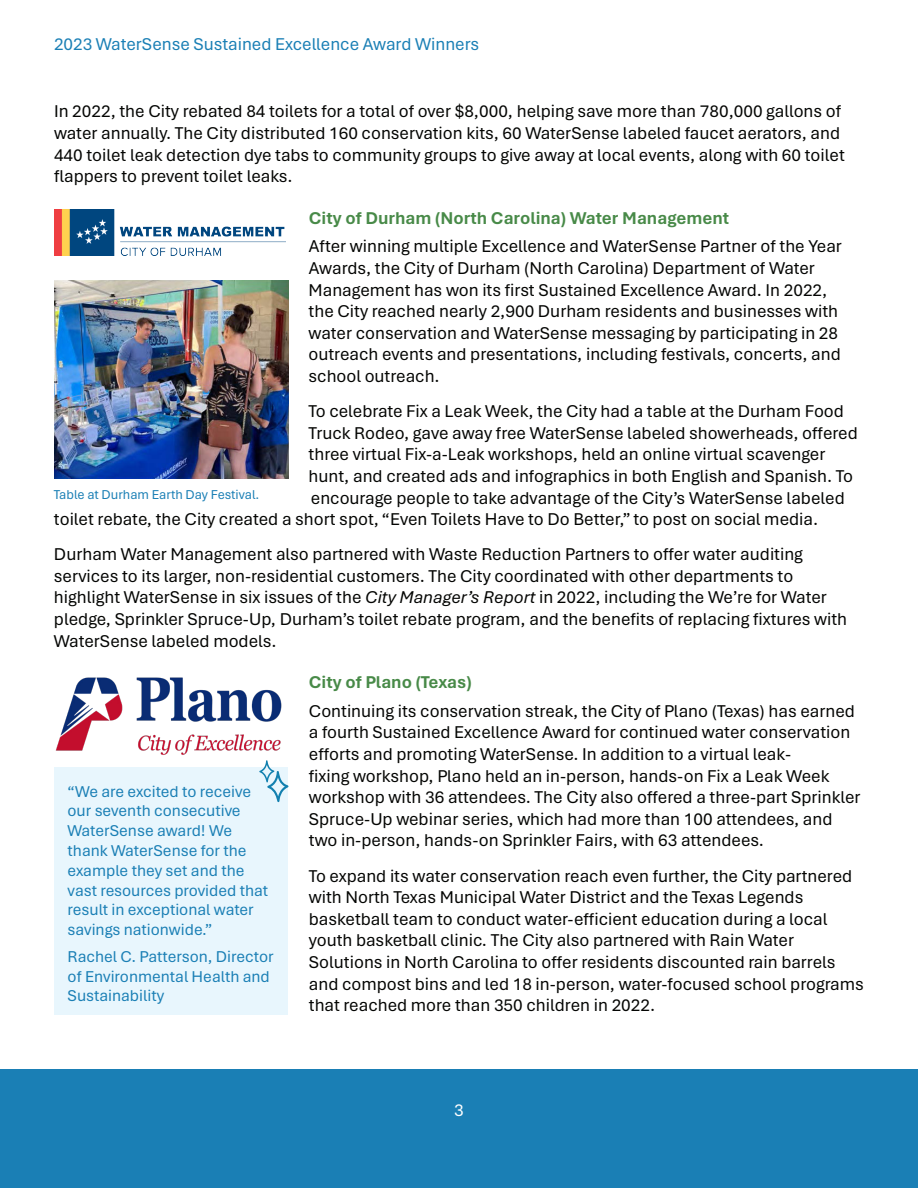
<style>
.page{position:relative;width:918px;height:1188px;background:#fff}
.page>*{position:absolute;margin:0;border:0;box-sizing:border-box;transform-origin:0 0}
.t1{font:18px/21.6px "Aptos";color:#040503}
.t2{font:700 18px "Aptos";color:#488a48}
.t3{font:18px "Aptos";color:#1a7fb5}
.t4{font:18px "Aptos";color:#fff}
.t5{font:16.5px/19.8px "Aptos";color:#1a7fb5}
.t6{font:13.5px "Aptos";color:#1a7fb5}
.s1{font-style:italic}
</style>
<div class="page">
<div style="left:0;top:1069px;width:918px;height:119px;background:#1a7fb5"></div>
<img style="left:54px;top:210px;width:231px;height:46px">
<img style="left:54px;top:280px;width:234px;height:199px">
<img style="left:55px;top:677px;width:227px;height:78px">
<div style="left:54px;top:768px;width:233px;height:247px;background:#e8f6fd"></div>
<svg style="left:259px;top:760px;width:29px;height:42px"></svg>
<p class="t3" style="left:54px;top:32px;width:427px">2023 WaterSense Sustained Excellence Award Winners</p>
<p class="t1" style="left:54px;top:100px;width:792px">In 2022, the City rebated 84 toilets for a total of over $8,000, helping save more than 780,000 gallons of water annually. The City distributed 160 conservation kits, 60 WaterSense labeled faucet aerators, and 440 toilet leak detection dye tabs to community groups to give away at local events, along with 60 toilet flappers to prevent toilet leaks.</p>
<h3 class="t2" style="left:309px;top:206px;width:422px">City of Durham (North Carolina) Water Management</h3>
<p class="t1" style="left:309px;top:235px;width:535px">After winning multiple Excellence and WaterSense Partner of the Year Awards, the City of Durham (North Carolina) Department of Water Management has won its first Sustained Excellence Award. In 2022, the City reached nearly 2,900 Durham residents and businesses with water conservation and WaterSense messaging by participating in 28 outreach events and presentations, including festivals, concerts, and school outreach.</p>
<p class="t1" style="left:309px;top:400px;width:537px">To celebrate Fix a Leak Week, the City had a table at the Durham Food</p>
<p class="t1" style="left:309px;top:421px;width:551px">Truck Rodeo, gave away free WaterSense labeled showerheads, offered</p>
<p class="t1" style="left:309px;top:443px;width:518px">three virtual Fix-a-Leak workshops, held an online virtual scavenger</p>
<p class="t1" style="left:309px;top:464px;width:546px">hunt, and created ads and infographics in both English and Spanish. To</p>
<p class="t1" style="left:311px;top:486px;width:535px">encourage people to take advantage of the City’s WaterSense labeled</p>
<p class="t1" style="left:54px;top:508px;width:766px">toilet rebate, the City created a short spot, “Even Toilets Have to Do Better,” to post on social media.</p>
<p class="t1" style="left:54px;top:543px;width:795px">Durham Water Management also partnered with Waste Reduction Partners to offer water auditing services to its larger, non-residential customers. The City coordinated with other departments to highlight WaterSense in six issues of the <span class="s1">City Manager’s Report</span> in 2022, including the We’re for Water pledge, Sprinkler Spruce-Up, Durham’s toilet rebate program, and the benefits of replacing fixtures with WaterSense labeled models.</p>
<h3 class="t2" style="left:309px;top:670px;width:164px">City of Plano (Texas)</h3>
<p class="t1" style="left:309px;top:699px;width:553px">Continuing its conservation streak, the City of Plano (Texas) has earned a fourth Sustained Excellence Award for continued water conservation efforts and promoting WaterSense. In addition to a virtual leak-<br>fixing workshop, Plano held an in-person, hands-on Fix a Leak Week workshop with 36 attendees. The City also offered a three-part Sprinkler Spruce-Up webinar series, which had more than 100 attendees, and two in-person, hands-on Sprinkler Fairs, with 63 attendees.</p>
<p class="t1" style="left:309px;top:864px;width:557px">To expand its water conservation reach even further, the City partnered with North Texas Municipal Water District and the Texas Legends basketball team to conduct water-efficient education during a local youth basketball clinic. The City also partnered with Rain Water Solutions in North Carolina to offer residents discounted rain barrels and compost bins and led 18 in-person, water-focused school programs that reached more than 350 children in 2022.</p>
<p class="t6" style="left:54px;top:486px;width:207px">Table at Durham Earth Day Festival.</p>
<p class="t5" style="left:68px;top:781px;width:202px">“We are excited to receive our seventh consecutive<br>WaterSense award! We thank WaterSense for the example they set and the vast resources provided that result in exceptional water savings nationwide.”</p>
<p class="t5" style="left:68px;top:946px;width:208px">Rachel C. Patterson, Director of Environmental Health and<br>Sustainability</p>
<p class="t4" style="left:454px;top:1098px;width:11px">3</p>
</div>
